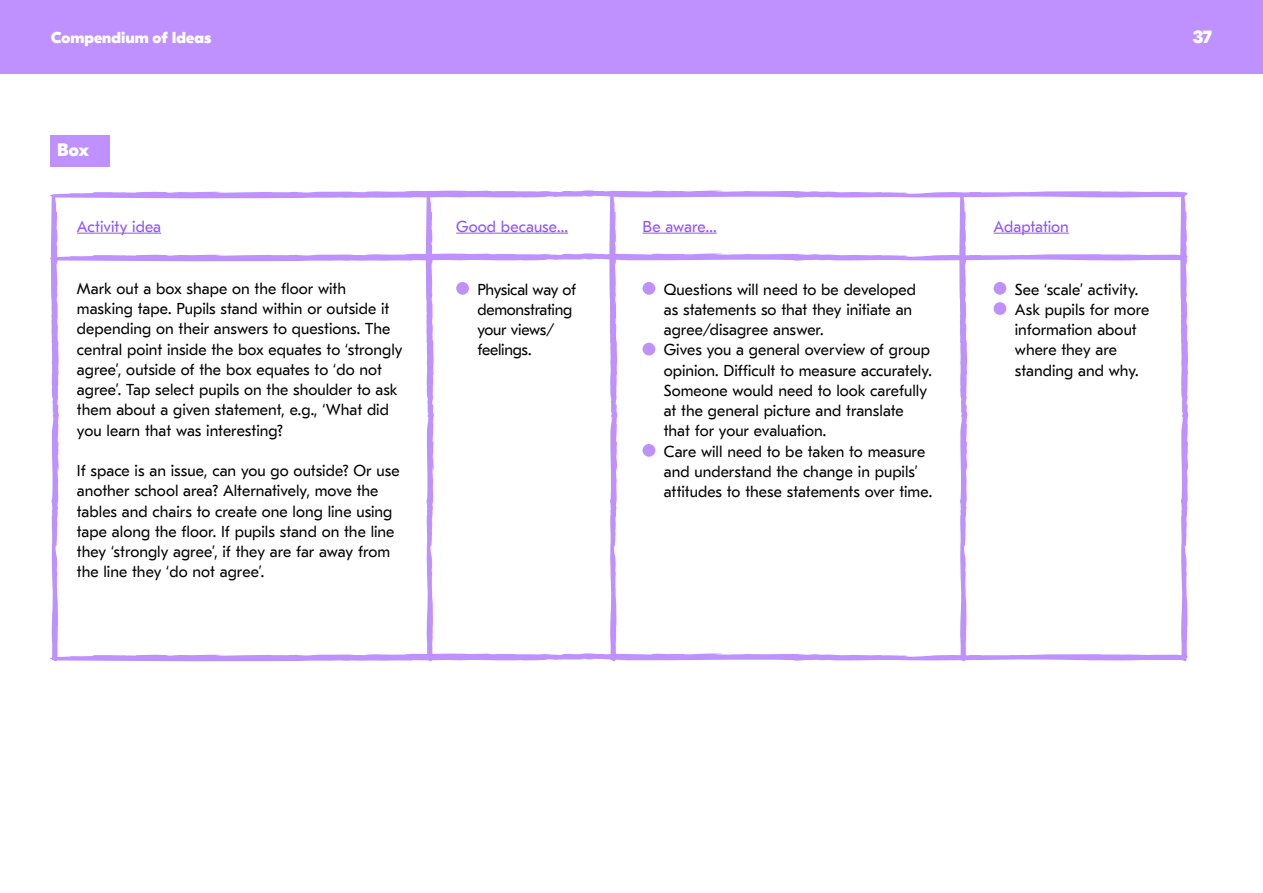
<style>
.page{position:relative;width:1263px;height:893px;background:#fff}
.page>*{position:absolute;margin:0;border:0;box-sizing:border-box;transform-origin:0 0}
.t1{font:800 18px "GT Eesti Display";color:#fff}
.t2{font:15.75px/20.2px "GT Eesti Text";color:#000}
.t3{font:15.75px/20.2px "GT Eesti Text";letter-spacing:-.02em;color:#000}
.t4{font:15.75px "GT Eesti Text";color:#8f4fff}
.t5{font:800 15.75px "GT Eesti Display";letter-spacing:.005em;color:#fff}
</style>
<div class="page">
<div style="left:0;top:0;width:1263px;height:73px;background:#be91ff"></div>
<svg style="left:50px;top:190px;width:1139px;height:472px"></svg>
<div style="left:50px;top:135px;width:60px;height:32px;background:#be91ff"></div>
<p class="t5" style="left:51px;top:28px;width:162px">Compendium of Ideas</p>
<p class="t1" style="left:57px;top:140px;width:33px">Box</p>
<p class="t4" style="left:77px;top:218px;width:86px">Activity idea</p>
<p class="t4" style="left:456px;top:218px;width:113px">Good because…</p>
<p class="t4" style="left:642px;top:218px;width:76px">Be aware…</p>
<p class="t4" style="left:993px;top:218px;width:77px">Adaptation</p>
<p class="t2" style="left:77px;top:279px;width:327px">Mark out a box shape on the floor with masking tape. Pupils stand within or outside it depending on their answers to questions. The central point inside the box equates to ‘strongly agree’, outside of the box equates to ‘do not agree’. Tap select pupils on the shoulder to ask them about a given statement, e.g., ‘What did you learn that was interesting?</p>
<p class="t2" style="left:77px;top:461px;width:324px">If space is an issue, can you go outside? Or use another school area? Alternatively, move the tables and chairs to create one long line using tape along the floor. If pupils stand on the line they ‘strongly agree’, if they are far away from the line they ‘do not agree’.</p>
<p class="t3" style="left:477px;top:279px;width:100px">Physical way of demonstrating your views/ feelings.</p>
<p class="t2" style="left:664px;top:279px;width:270px">Questions will need to be developed as statements so that they initiate an agree/disagree answer.<br>Gives you a general overview of group opinion. Difficult to measure accurately.<br>Someone would need to look carefully at the general picture and translate that for your evaluation.<br>Care will need to be taken to measure and understand the change in pupils’ attitudes to these statements over time.</p>
<p class="t2" style="left:1015px;top:279px;width:136px">See ‘scale’ activity.<br>Ask pupils for more information about where they are standing and why.</p>
<p class="t1" style="left:1193px;top:27px;width:20px">37</p>
</div>
